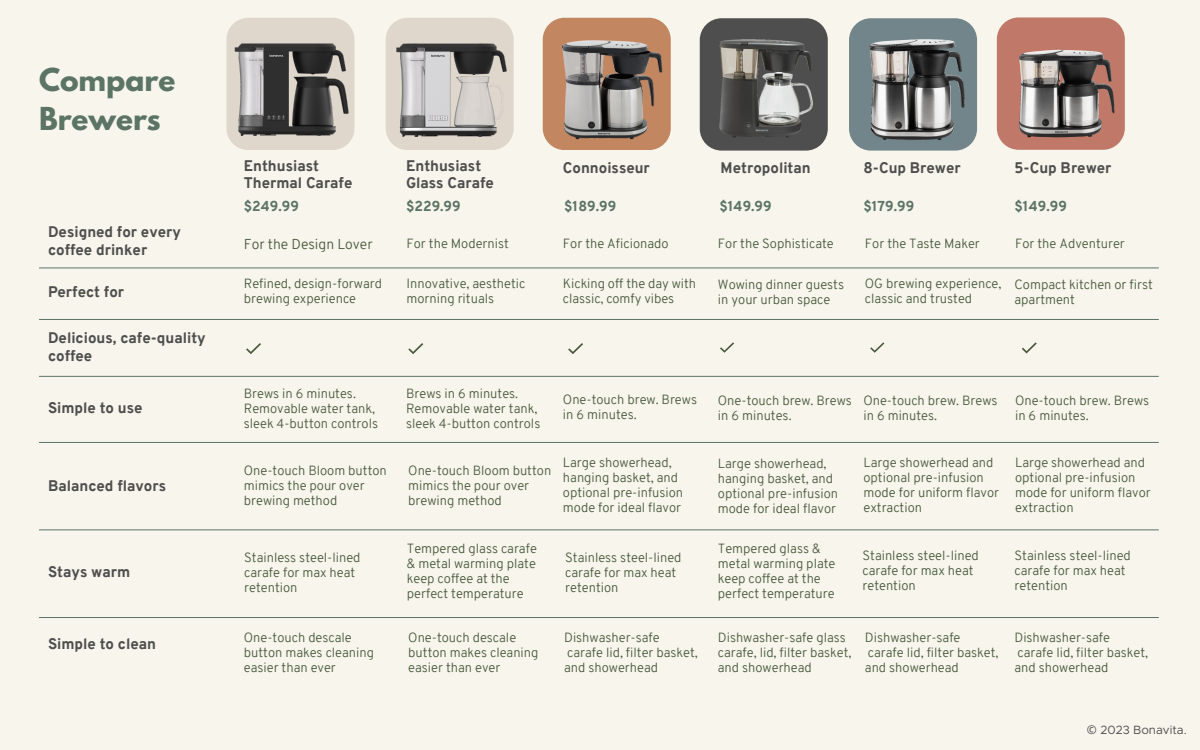
<style>
.page{position:relative;width:1200px;height:750px;background:#f7f5ec}
.page>*{position:absolute;margin:0;border:0;box-sizing:border-box;transform-origin:0 0}
.t1{font:700 28px "League Spartan";color:#5b7465}
.t2{font:800 15px/18px "Overpass";color:#4e4e4e}
.t3{font:800 14px "Overpass";color:#5b7465}
.t4{font:300 14px "Overpass";color:#46583a}
.t5{font:300 13px/15px "Overpass";color:#46583a}
.t6{font:12px "Metropolis";color:#4e4e4e}
.s1{font-family:"Noto Sans"}
</style>
<div class="page">
<div style="left:700px;top:18px;width:128px;height:133px;background:#4e4e4e;border-radius:22px"></div>
<hr style="left:39px;top:268px;width:1120px;height:1px;background:#5b7465">
<hr style="left:39px;top:319px;width:1120px;height:1px;background:#5b7465">
<hr style="left:39px;top:617px;width:1120px;height:1px;background:#5b7465">
<hr style="left:39px;top:529px;width:1120px;height:1px;background:#5b7465">
<hr style="left:39px;top:442px;width:1120px;height:1px;background:#5b7465">
<hr style="left:39px;top:376px;width:1120px;height:1px;background:#5b7465">
<div style="left:226px;top:18px;width:128px;height:132px;background:#dfd7cc;border-radius:22px"></div>
<img style="left:226px;top:40px;width:129px;height:96px">
<div style="left:386px;top:18px;width:128px;height:132px;background:#dfd7cc;border-radius:22px"></div>
<img style="left:386px;top:37px;width:128px;height:103px">
<div style="left:997px;top:17px;width:128px;height:133px;background:#c07969;border-radius:22px"></div>
<img style="left:1004px;top:49px;width:113px;height:101px">
<div style="left:543px;top:18px;width:128px;height:132px;background:#c28660;border-radius:22px"></div>
<img style="left:542px;top:32px;width:129px;height:113px">
<img style="left:719px;top:39px;width:103px;height:107px">
<div style="left:849px;top:18px;width:128px;height:133px;background:#72858b;border-radius:22px"></div>
<img style="left:856px;top:28px;width:118px;height:118px">
<svg style="left:1022px;top:342px;width:15px;height:11px"></svg>
<svg style="left:408px;top:343px;width:15px;height:11px"></svg>
<svg style="left:568px;top:343px;width:15px;height:11px"></svg>
<svg style="left:246px;top:343px;width:15px;height:11px"></svg>
<svg style="left:870px;top:342px;width:14px;height:11px"></svg>
<svg style="left:720px;top:342px;width:14px;height:11px"></svg>
<p class="t1" style="left:39px;top:66px;width:138px">Compare</p>
<p class="t1" style="left:39px;top:105px;width:123px">Brewers</p>
<p class="t2" style="left:48px;top:224px;width:135px">Designed for every coffee drinker</p>
<p class="t2" style="left:48px;top:285px;width:78px">Perfect for</p>
<p class="t2" style="left:48px;top:331px;width:159px">Delicious, cafe-quality coffee</p>
<p class="t2" style="left:48px;top:400px;width:96px">Simple to use</p>
<p class="t2" style="left:48px;top:479px;width:120px">Balanced flavors</p>
<p class="t2" style="left:48px;top:564px;width:84px">Stays warm</p>
<p class="t2" style="left:48px;top:637px;width:110px">Simple to clean</p>
<p class="t2" style="left:244px;top:158px;width:77px">Enthusiast</p>
<p class="t2" style="left:244px;top:176px;width:110px">Thermal Carafe</p>
<p class="t2" style="left:406px;top:158px;width:77px">Enthusiast</p>
<p class="t2" style="left:563px;top:160px;width:88px">Connoisseur</p>
<p class="t2" style="left:721px;top:160px;width:92px">Metropolitan</p>
<p class="t2" style="left:406px;top:176px;width:89px">Glass Carafe</p>
<p class="t2" style="left:863px;top:160px;width:99px">8-Cup Brewer</p>
<p class="t2" style="left:1015px;top:160px;width:99px">5-Cup Brewer</p>
<p class="t3" style="left:244px;top:200px;width:57px">$249.99</p>
<p class="t3" style="left:406px;top:200px;width:56px">$229.99</p>
<p class="t3" style="left:564px;top:200px;width:54px">$189.99</p>
<p class="t3" style="left:719px;top:200px;width:54px">$149.99</p>
<p class="t3" style="left:863px;top:200px;width:52px">$179.99</p>
<p class="t3" style="left:1015px;top:200px;width:54px">$149.99</p>
<p class="t4" style="left:244px;top:238px;width:130px">For the Design Lover</p>
<p class="t5" style="left:407px;top:237px;width:104px">For the Modernist</p>
<p class="t5" style="left:563px;top:237px;width:107px">For the Aficionado</p>
<p class="t5" style="left:718px;top:237px;width:117px">For the Sophisticate</p>
<p class="t5" style="left:865px;top:237px;width:116px">For the Taste Maker</p>
<p class="t5" style="left:1015px;top:237px;width:111px">For the Adventurer</p>
<p class="t5" style="left:407px;top:278px;width:120px">Innovative, aesthetic morning rituals</p>
<p class="t5" style="left:563px;top:278px;width:135px">Kicking off the day with classic, comfy vibes</p>
<p class="t5" style="left:244px;top:278px;width:140px">Refined, design-forward brewing experience</p>
<p class="t5" style="left:865px;top:278px;width:138px">OG brewing experience, classic and trusted</p>
<p class="t5" style="left:718px;top:279px;width:128px">Wowing dinner guests in your urban space</p>
<p class="t5" style="left:1015px;top:279px;width:140px">Compact kitchen or first apartment</p>
<p class="t5" style="left:244px;top:387px;width:136px">Brews in 6 minutes.<br>Removable water tank, sleek 4-button controls</p>
<p class="t5" style="left:563px;top:393px;width:136px">One-touch brew. Brews in 6 minutes.</p>
<p class="t5" style="left:244px;top:464px;width:144px">One-touch Bloom button mimics the pour over brewing method</p>
<p class="t5" style="left:563px;top:456px;width:122px">Large showerhead, hanging basket, and optional pre-infusion mode for ideal flavor</p>
<p class="t5" style="left:406px;top:387px;width:136px">Brews in 6 minutes.<br>Removable water tank, sleek 4-button controls</p>
<p class="t5" style="left:718px;top:394px;width:136px">One-touch brew. Brews in 6 minutes.</p>
<p class="t5" style="left:863px;top:394px;width:136px">One-touch brew. Brews in 6 minutes.</p>
<p class="t5" style="left:1015px;top:394px;width:136px">One-touch brew. Brews in 6 minutes.</p>
<p class="t5" style="left:408px;top:464px;width:144px">One-touch Bloom button mimics the pour over brewing method</p>
<p class="t5" style="left:863px;top:456px;width:137px">Large showerhead and optional pre-infusion mode for uniform flavor extraction</p>
<p class="t5" style="left:718px;top:457px;width:122px">Large showerhead, hanging basket, and optional pre-infusion mode for ideal flavor</p>
<p class="t5" style="left:1015px;top:456px;width:137px">Large showerhead and optional pre-infusion mode for uniform flavor extraction</p>
<p class="t5" style="left:244px;top:551px;width:118px">Stainless steel-lined carafe for max heat retention</p>
<p class="t5" style="left:407px;top:542px;width:131px">Tempered glass carafe &amp; metal warming plate keep coffee at the perfect temperature</p>
<p class="t5" style="left:244px;top:631px;width:132px">One-touch descale button makes cleaning easier than ever</p>
<p class="t5" style="left:718px;top:542px;width:119px">Tempered glass &amp; metal warming plate keep coffee at the perfect temperature</p>
<p class="t5" style="left:565px;top:551px;width:118px">Stainless steel-lined carafe for max heat retention</p>
<p class="t5" style="left:863px;top:550px;width:118px">Stainless steel-lined carafe for max heat retention</p>
<p class="t5" style="left:1015px;top:550px;width:118px">Stainless steel-lined carafe for max heat retention</p>
<p class="t5" style="left:408px;top:631px;width:132px">One-touch descale button makes cleaning easier than ever</p>
<p class="t5" style="left:564px;top:631px;width:135px">Dishwasher-safe carafe lid, filter basket, and showerhead</p>
<p class="t5" style="left:865px;top:631px;width:135px">Dishwasher-safe carafe lid, filter basket, and showerhead</p>
<p class="t5" style="left:1015px;top:631px;width:135px">Dishwasher-safe carafe lid, filter basket, and showerhead</p>
<p class="t5" style="left:718px;top:631px;width:135px">Dishwasher-safe glass carafe, lid, filter basket, and showerhead</p>
<p class="t6" style="left:1087px;top:725px;width:101px"><span class="s1">©</span> 2023 Bonavita.</p>
</div>
